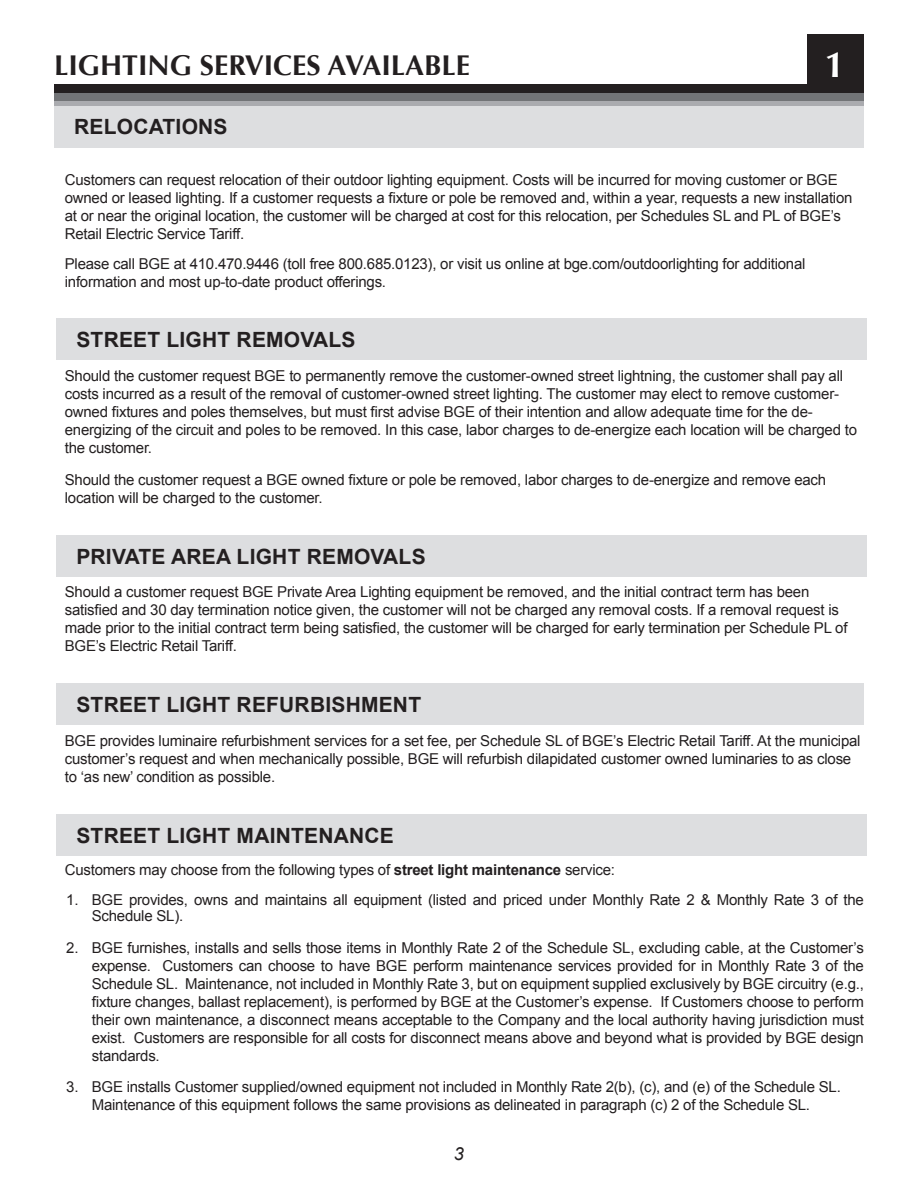
<style>
.page{position:relative;width:918px;height:1188px;background:#fff}
.page>*{position:absolute;margin:0;border:0;box-sizing:border-box;transform-origin:0 0}
.t1{font:700 36px "Optima";color:#fff}
.t2{font:700 28.5px "Optima";color:#231f20}
.TOC_header_3{font:700 21px "Arial";letter-spacing:.01em;color:#231f20}
.t3{font:italic 18px "Arial";color:#231f20}
.body_10pt{font:15px/18px "Arial";letter-spacing:-.015em;color:#231f20}
.numbered_bullets{font:15px/18px "Arial";letter-spacing:-.015em;color:#231f20}
.s1{font-weight:700}
</style>
<div class="page">
<div style="left:808px;top:35px;width:56px;height:56px;background:#231f20"></div>
<div style="left:54px;top:98px;width:810px;height:8px;background:#aaabaf"></div>
<div style="left:54px;top:93px;width:810px;height:8px;background:#727477"></div>
<div style="left:54px;top:84px;width:810px;height:9px;background:#231f20"></div>
<div style="left:54px;top:106px;width:810px;height:41px;background:#dddee0"></div>
<div style="left:56px;top:319px;width:810px;height:41px;background:#dddee0"></div>
<div style="left:56px;top:683px;width:808px;height:41px;background:#dddee0"></div>
<div style="left:56px;top:814px;width:810px;height:42px;background:#dddee0"></div>
<div style="left:56px;top:535px;width:810px;height:41px;background:#dddee0"></div>
<p class="t2" style="left:54px;top:49px;width:417px">LIGHTING SERVICES AVAILABLE</p>
<p class="TOC_header_3" style="left:74px;top:113px;width:155px">RELOCATIONS</p>
<p class="t1" style="left:825px;top:43px;width:22px">1</p>
<p class="body_10pt" style="left:65px;top:171px;width:789px">Customers can request relocation of their outdoor lighting equipment. Costs will be incurred for moving customer or BGE owned or leased lighting. If a customer requests a fixture or pole be removed and, within a year, requests a new installation at or near the original location, the customer will be charged at cost for this relocation, per Schedules SL and PL of BGE’s Retail Electric Service Tariff.</p>
<p class="body_10pt" style="left:65px;top:255px;width:742px">Please call BGE at 410.470.9446 (toll free 800.685.0123), or visit us online at bge.com/outdoorlighting for additional information and most up-to-date product offerings.</p>
<p class="TOC_header_3" style="left:76px;top:325px;width:281px">STREET LIGHT REMOVALS</p>
<p class="body_10pt" style="left:65px;top:367px;width:794px">Should the customer request BGE to permanently remove the customer-owned street lightning, the customer shall pay all costs incurred as a result of the removal of customer-owned street lighting. The customer may elect to remove customer&shy;owned fixtures and poles themselves, but must first advise BGE of their intention and allow adequate time for the de&shy;energizing of the circuit and poles to be removed. In this case, labor charges to de-energize each location will be charged to the customer.</p>
<p class="body_10pt" style="left:65px;top:471px;width:763px">Should the customer request a BGE owned fixture or pole be removed, labor charges to de-energize and remove each location will be charged to the customer.</p>
<p class="TOC_header_3" style="left:76px;top:542px;width:351px">PRIVATE AREA LIGHT REMOVALS</p>
<p class="body_10pt" style="left:65px;top:583px;width:784px">Should a customer request BGE Private Area Lighting equipment be removed, and the initial contract term has been satisfied and 30 day termination notice given, the customer will not be charged any removal costs. If a removal request is made prior to the initial contract term being satisfied, the customer will be charged for early termination per Schedule PL of BGE’s Electric Retail Tariff.</p>
<p class="TOC_header_3" style="left:76px;top:690px;width:346px">STREET LIGHT REFURBISHMENT</p>
<p class="body_10pt" style="left:65px;top:732px;width:797px">BGE provides luminaire refurbishment services for a set fee, per Schedule SL of BGE’s Electric Retail Tariff. At the municipal customer’s request and when mechanically possible, BGE will refurbish dilapidated customer owned luminaries to as close to ‘as new’ condition as possible.</p>
<p class="TOC_header_3" style="left:76px;top:821px;width:319px">STREET LIGHT MAINTENANCE</p>
<p class="body_10pt" style="left:65px;top:861px;width:552px">Customers may choose from the following types of <span class="s1">street light maintenance</span> service:</p>
<p class="numbered_bullets" style="left:92px;top:891px;width:774px;line-height:16.5px;text-indent:-26px">1. BGE provides, owns and maintains all equipment (listed and priced under Monthly Rate 2 &amp; Monthly Rate 3 of the<br>Schedule SL).</p>
<p class="numbered_bullets" style="left:92px;top:939px;width:774px;text-align:justify;text-indent:-26px">2. BGE furnishes, installs and sells those items in Monthly Rate 2 of the Schedule SL, excluding cable, at the Customer’s expense. Customers can choose to have BGE perform maintenance services provided for in Monthly Rate 3 of the Schedule SL. Maintenance, not included in Monthly Rate 3, but on equipment supplied exclusively by BGE circuitry (e.g., fixture changes, ballast replacement), is performed by BGE at the Customer’s expense. If Customers choose to perform their own maintenance, a disconnect means acceptable to the Company and the local authority having jurisdiction must exist. Customers are responsible for all costs for disconnect means above and beyond what is provided by BGE design standards.</p>
<p class="numbered_bullets" style="left:66px;top:1078px;width:776px;text-align:center">3. BGE installs Customer supplied/owned equipment not included in Monthly Rate 2(b), (c), and (e) of the Schedule SL.<br>Maintenance of this equipment follows the same provisions as delineated in paragraph (c) 2 of the Schedule SL.</p>
<p class="t3" style="left:454px;top:1142px;width:12px">3</p>
</div>
